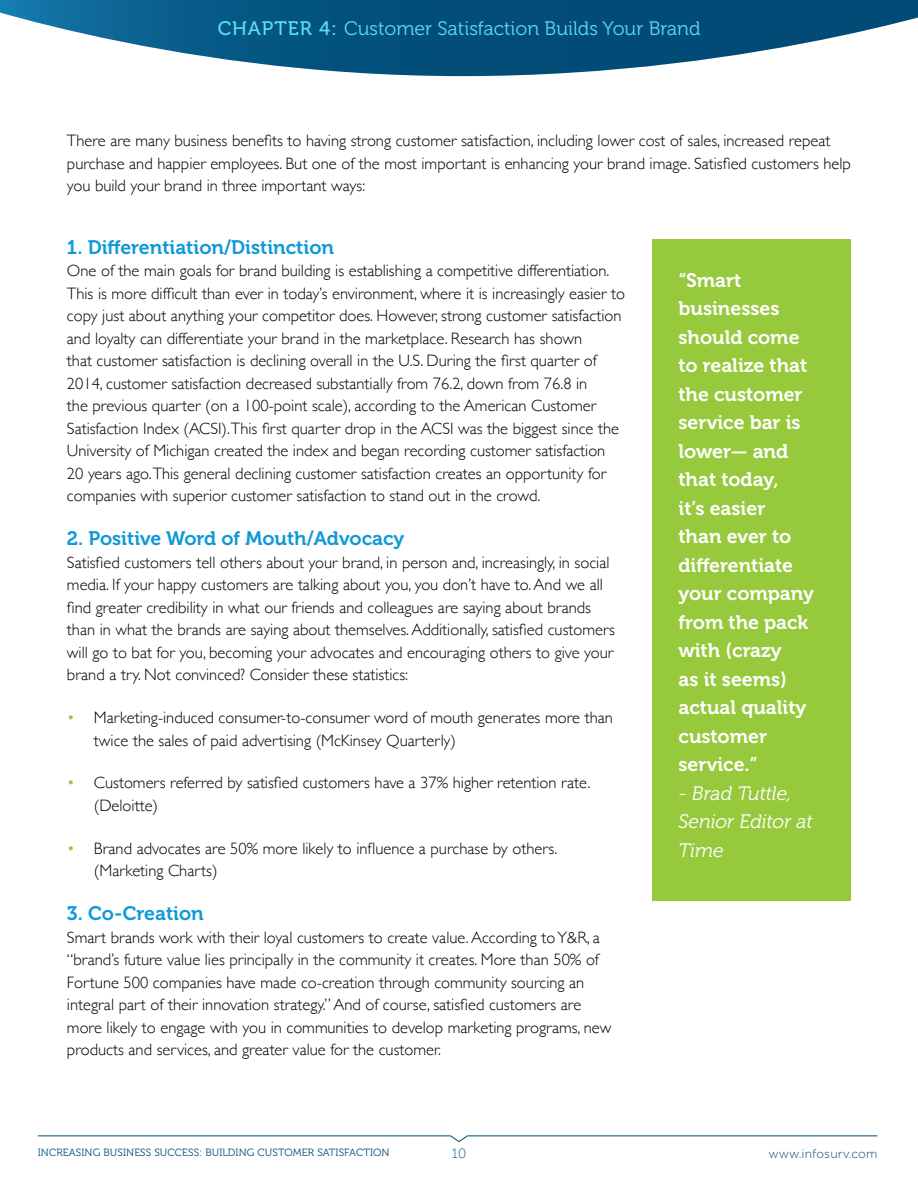
<style>
.page{position:relative;width:918px;height:1188px;background:#fff}
.page>*{position:absolute;margin:0;border:0;box-sizing:border-box;transform-origin:0 0}
.t1{font:19.5px/28.5px "Museo 700";color:#fff}
.INFOSURV_BODY{font:19.5px "Museo 700";color:#1099d6}
.t2{font:19.5px "Museo 300";color:#58c9e8}
.t3{font:italic 19.5px/28.5px "Museo 300";letter-spacing:-.005em;color:#fff}
.INFOSURV_BODY-2{font:300 16.5px/22.5px "Gill Sans";color:#000}
.t4{font:13.5px "Museo 100";color:#034b77}
.t5{font:300 12px "Gotham";letter-spacing:.01em;color:#034b77}
.t6{font:10.5px "Museo 300";letter-spacing:.01em;color:#034b77}
.s1{font-family:"Museo 500"}
.s2{color:#97c93d}
</style>
<div class="page">
<svg style="left:37px;top:1135px;width:841px;height:7px"></svg>
<svg style="left:0;top:0;width:918px;height:76px"></svg>
<div style="left:653px;top:239px;width:198px;height:662px;background:#97c93d"></div>
<p class="t2" style="left:217px;top:18px;width:485px"><span class="s1">CHAPTER 4:</span> Customer Satisfaction Builds Your Brand</p>
<p class="INFOSURV_BODY-2" style="left:67px;top:129px;width:786px">There are many business benefits to having strong customer satisfaction, including lower cost of sales, increased repeat purchase and happier employees. But one of the most important is enhancing your brand image. Satisfied customers help you build your brand in three important ways:</p>
<p class="INFOSURV_BODY" style="left:67px;top:236px;width:269px">1. Differentiation/Distinction</p>
<p class="INFOSURV_BODY-2" style="left:67px;top:259px;width:560px">One of the main goals for brand building is establishing a competitive differentiation.<br>This is more difficult than ever in today’s environment, where it is increasingly easier to copy just about anything your competitor does. However, strong customer satisfaction and loyalty can differentiate your brand in the marketplace. Research has shown<br>that customer satisfaction is declining overall in the U.S. During the first quarter of 2014, customer satisfaction decreased substantially from 76.2, down from 76.8 in<br>the previous quarter (on a 100-point scale), according to the American Customer Satisfaction Index (ACSI).This first quarter drop in the ACSI was the biggest since the University of Michigan created the index and began recording customer satisfaction 20 years ago.This general declining customer satisfaction creates an opportunity for companies with superior customer satisfaction to stand out in the crowd.</p>
<p class="INFOSURV_BODY" style="left:67px;top:528px;width:339px">2. Positive Word of Mouth/Advocacy</p>
<p class="INFOSURV_BODY-2" style="left:67px;top:551px;width:550px">Satisfied customers tell others about your brand, in person and, increasingly, in social media. If your happy customers are talking about you, you don’t have to. And we all find greater credibility in what our friends and colleagues are saying about brands than in what the brands are saying about themselves. Additionally, satisfied customers will go to bat for you, becoming your advocates and encouraging others to give your brand a try. Not convinced? Consider these statistics:</p>
<p class="INFOSURV_BODY-2" style="left:94px;top:706px;width:520px;text-indent:-27px"><span class="s2">•</span> Marketing-induced consumer-to-consumer word of mouth generates more than twice the sales of paid advertising (McKinsey Quarterly)</p>
<p class="INFOSURV_BODY-2" style="left:94px;top:771px;width:498px;text-indent:-27px"><span class="s2">•</span> Customers referred by satisfied customers have a 37% higher retention rate. (Deloitte)</p>
<p class="INFOSURV_BODY-2" style="left:94px;top:836px;width:465px;text-indent:-27px"><span class="s2">•</span> Brand advocates are 50% more likely to influence a purchase by others. (Marketing Charts)</p>
<p class="INFOSURV_BODY" style="left:67px;top:903px;width:138px">3. Co-Creation</p>
<p class="INFOSURV_BODY-2" style="left:67px;top:926px;width:546px">Smart brands work with their loyal customers to create value. According to Y&amp;R, a “brand’s future value lies principally in the community it creates. More than 50% of Fortune 500 companies have made co-creation through community sourcing an integral part of their innovation strategy.” And of course, satisfied customers are more likely to engage with you in communities to develop marketing programs, new products and services, and greater value for the customer.</p>
<p class="t1" style="left:679px;top:266px;width:137px">“Smart businesses should come to realize that the customer service bar is lower— and that today,<br>it’s easier<br>than ever to differentiate your company from the pack with (crazy<br>as it seems) actual quality customer service.”</p>
<p class="t3" style="left:679px;top:779px;width:136px">- Brad Tuttle,<br>Senior Editor at<br>Time</p>
<p class="t6" style="left:38px;top:1147px;width:353px">INCREASING BUSINESS SUCCESS: BUILDING CUSTOMER SATISFACTION</p>
<p class="t4" style="left:452px;top:1146px;width:16px">10</p>
<p class="t5" style="left:768px;top:1146px;width:111px">www.infosurv.com</p>
</div>
